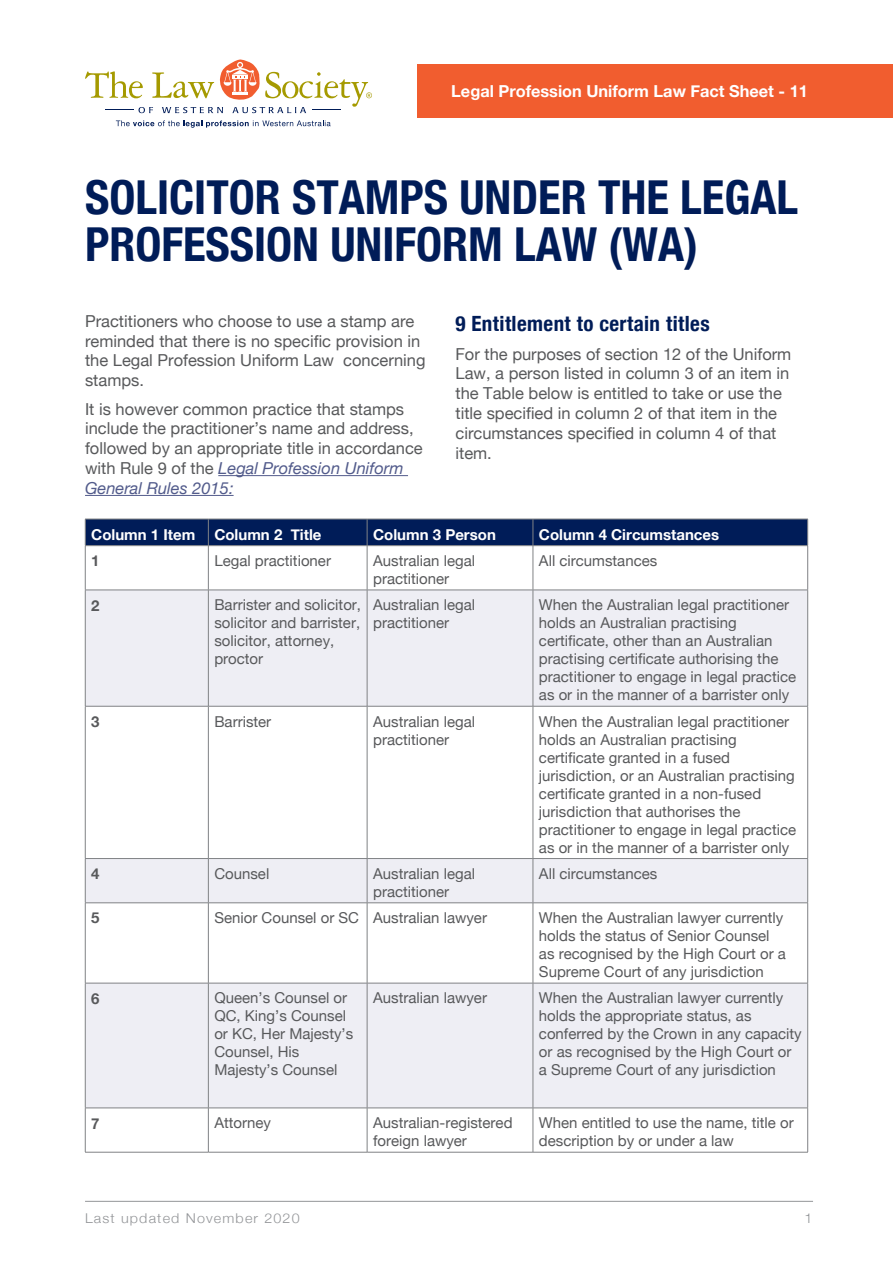
<style>
.page{position:relative;width:893px;height:1263px;background:#fff}
.page>*{position:absolute;margin:0;border:0;box-sizing:border-box;transform-origin:0 0}
.t1{font:700 condensed 46.8px/46.8px "Helvetica Neue";color:#001c58}
.t2{font:700 condensed 21px "Helvetica Neue";letter-spacing:.02em;color:#001c58}
.t3{font:16.5px/19.8px "Helvetica Neue";color:#58595b}
.t4{font:700 16.5px "Helvetica Neue";color:#fff}
.t5{font:15px/18px "Helvetica Neue";color:#58595b}
.t6{font:700 15px "Helvetica Neue";color:#fff}
.t7{font:700 15px "Helvetica Neue";color:#58595b}
.t8{font:300 13.5px "Helvetica Neue";letter-spacing:.08em;color:#939598;scale:1.06 1}
.s1{font-style:italic;color:#525b8b}
</style>
<div class="page">
<svg style="left:116px;top:120px;width:215px;height:8px"></svg>
<svg style="left:85px;top:60px;width:287px;height:53px"></svg>
<div style="left:417px;top:64px;width:476px;height:53px;background:#f15d2f"></div>
<hr style="left:85px;top:1201px;width:728px;height:1px;background:#939598">
<svg style="left:86px;top:546px;width:721px;height:606px"></svg>
<svg style="left:86px;top:591px;width:721px;height:517px;fill:#eeeef4"></svg>
<div style="left:85px;top:519px;width:723px;height:26px;background:#001c58"></div>
<hr style="left:85px;top:545px;width:123px;height:1px;background:#808285">
<hr style="left:85px;top:546px;width:1px;height:44px;background:#808285">
<hr style="left:208px;top:545px;width:159px;height:1px;background:#808285">
<hr style="left:208px;top:546px;width:1px;height:44px;background:#808285">
<hr style="left:367px;top:545px;width:166px;height:1px;background:#808285">
<hr style="left:367px;top:546px;width:1px;height:44px;background:#808285">
<hr style="left:533px;top:545px;width:275px;height:1px;background:#808285">
<hr style="left:533px;top:546px;width:1px;height:44px;background:#808285">
<hr style="left:807px;top:546px;width:1px;height:44px;background:#808285">
<hr style="left:85px;top:590px;width:123px;height:1px;background:#808285">
<hr style="left:85px;top:590px;width:1px;height:116px;background:#808285">
<hr style="left:208px;top:590px;width:159px;height:1px;background:#808285">
<hr style="left:208px;top:590px;width:1px;height:116px;background:#808285">
<hr style="left:367px;top:590px;width:166px;height:1px;background:#808285">
<hr style="left:367px;top:590px;width:1px;height:116px;background:#808285">
<hr style="left:533px;top:590px;width:275px;height:1px;background:#808285">
<hr style="left:533px;top:590px;width:1px;height:116px;background:#808285">
<hr style="left:807px;top:590px;width:1px;height:116px;background:#808285">
<hr style="left:85px;top:706px;width:123px;height:1px;background:#808285">
<hr style="left:85px;top:706px;width:1px;height:152px;background:#808285">
<hr style="left:208px;top:706px;width:159px;height:1px;background:#808285">
<hr style="left:208px;top:706px;width:1px;height:152px;background:#808285">
<hr style="left:367px;top:706px;width:166px;height:1px;background:#808285">
<hr style="left:367px;top:706px;width:1px;height:152px;background:#808285">
<hr style="left:533px;top:706px;width:275px;height:1px;background:#808285">
<hr style="left:533px;top:706px;width:1px;height:152px;background:#808285">
<hr style="left:807px;top:706px;width:1px;height:152px;background:#808285">
<hr style="left:85px;top:858px;width:123px;height:1px;background:#808285">
<hr style="left:85px;top:859px;width:1px;height:43px;background:#808285">
<hr style="left:208px;top:858px;width:159px;height:1px;background:#808285">
<hr style="left:208px;top:859px;width:1px;height:43px;background:#808285">
<hr style="left:367px;top:858px;width:166px;height:1px;background:#808285">
<hr style="left:367px;top:859px;width:1px;height:43px;background:#808285">
<hr style="left:533px;top:858px;width:275px;height:1px;background:#808285">
<hr style="left:533px;top:859px;width:1px;height:43px;background:#808285">
<hr style="left:807px;top:859px;width:1px;height:43px;background:#808285">
<hr style="left:85px;top:902px;width:123px;height:1px;background:#808285">
<hr style="left:85px;top:903px;width:1px;height:80px;background:#808285">
<hr style="left:208px;top:902px;width:159px;height:1px;background:#808285">
<hr style="left:208px;top:903px;width:1px;height:80px;background:#808285">
<hr style="left:367px;top:902px;width:166px;height:1px;background:#808285">
<hr style="left:367px;top:903px;width:1px;height:80px;background:#808285">
<hr style="left:533px;top:902px;width:275px;height:1px;background:#808285">
<hr style="left:533px;top:903px;width:1px;height:80px;background:#808285">
<hr style="left:807px;top:903px;width:1px;height:80px;background:#808285">
<hr style="left:85px;top:983px;width:123px;height:1px;background:#808285">
<hr style="left:85px;top:983px;width:1px;height:125px;background:#808285">
<hr style="left:208px;top:983px;width:159px;height:1px;background:#808285">
<hr style="left:208px;top:983px;width:1px;height:125px;background:#808285">
<hr style="left:367px;top:983px;width:166px;height:1px;background:#808285">
<hr style="left:367px;top:983px;width:1px;height:125px;background:#808285">
<hr style="left:533px;top:983px;width:275px;height:1px;background:#808285">
<hr style="left:533px;top:983px;width:1px;height:125px;background:#808285">
<hr style="left:807px;top:983px;width:1px;height:125px;background:#808285">
<hr style="left:85px;top:1108px;width:123px;height:1px;background:#808285">
<hr style="left:85px;top:1108px;width:1px;height:44px;background:#808285">
<hr style="left:208px;top:1108px;width:159px;height:1px;background:#808285">
<hr style="left:208px;top:1108px;width:1px;height:44px;background:#808285">
<hr style="left:367px;top:1108px;width:166px;height:1px;background:#808285">
<hr style="left:367px;top:1108px;width:1px;height:44px;background:#808285">
<hr style="left:533px;top:1108px;width:275px;height:1px;background:#808285">
<hr style="left:533px;top:1108px;width:1px;height:44px;background:#808285">
<hr style="left:807px;top:1108px;width:1px;height:44px;background:#808285">
<hr style="left:85px;top:1152px;width:123px;height:1px;background:#808285">
<hr style="left:208px;top:1152px;width:159px;height:1px;background:#808285">
<hr style="left:367px;top:1152px;width:166px;height:1px;background:#808285">
<hr style="left:533px;top:1152px;width:275px;height:1px;background:#808285">
<hr style="left:218px;top:475px;width:190px;height:1px;background:#525b8b">
<hr style="left:85px;top:495px;width:149px;height:1px;background:#525b8b">
<p class="t4" style="left:451px;top:81px;width:358px">Legal Profession Uniform Law Fact Sheet - 11</p>
<h1 class="t1" style="left:85px;top:173px;width:715px">SOLICITOR STAMPS UNDER THE LEGAL<br>PROFESSION UNIFORM LAW (WA)</h1>
<p class="t3" style="left:85px;top:311px;width:342px">Practitioners who choose to use a stamp are reminded that there is no specific provision in the Legal Profession Uniform Law concerning stamps.</p>
<p class="t3" style="left:85px;top:399px;width:339px">It is however common practice that stamps include the practitioner’s name and address, followed by an appropriate title in accordance with Rule 9 of the <span class="s1">Legal Profession Uniform General Rules 2015:</span></p>
<h2 class="t2" style="left:455px;top:311px;width:256px">9 Entitlement to certain titles</h2>
<p class="t3" style="left:455px;top:344px;width:337px">For the purposes of section 12 of the Uniform Law, a person listed in column 3 of an item in the Table below is entitled to take or use the title specified in column 2 of that item in the circumstances specified in column 4 of that item.</p>
<p class="t6" style="left:91px;top:525px;width:106px">Column 1 Item</p>
<p class="t6" style="left:214px;top:525px;width:109px">Column 2 Title</p>
<p class="t6" style="left:373px;top:525px;width:124px">Column 3 Person</p>
<p class="t6" style="left:539px;top:525px;width:182px">Column 4 Circumstances</p>
<p class="t7" style="left:91px;top:552px;width:10px">1</p>
<p class="t5" style="left:214px;top:551px;width:118px">Legal practitioner</p>
<p class="t5" style="left:373px;top:551px;width:103px">Australian legal practitioner</p>
<p class="t5" style="left:539px;top:551px;width:120px">All circumstances</p>
<p class="t7" style="left:91px;top:596px;width:10px">2</p>
<p class="t5" style="left:214px;top:596px;width:148px">Barrister and solicitor, solicitor and barrister, solicitor, attorney, proctor</p>
<p class="t5" style="left:373px;top:596px;width:103px">Australian legal practitioner</p>
<p class="t5" style="left:539px;top:596px;width:259px">When the Australian legal practitioner holds an Australian practising certificate, other than an Australian practising certificate authorising the practitioner to engage in legal practice as or in the manner of a barrister only</p>
<p class="t7" style="left:91px;top:712px;width:10px">3</p>
<p class="t5" style="left:214px;top:712px;width:58px">Barrister</p>
<p class="t5" style="left:373px;top:712px;width:103px">Australian legal practitioner</p>
<p class="t5" style="left:539px;top:712px;width:259px">When the Australian legal practitioner holds an Australian practising certificate granted in a fused jurisdiction, or an Australian practising certificate granted in a non-fused jurisdiction that authorises the practitioner to engage in legal practice as or in the manner of a barrister only</p>
<p class="t7" style="left:91px;top:864px;width:10px">4</p>
<p class="t5" style="left:214px;top:864px;width:57px">Counsel</p>
<p class="t5" style="left:373px;top:864px;width:103px">Australian legal practitioner</p>
<p class="t5" style="left:539px;top:864px;width:120px">All circumstances</p>
<p class="t7" style="left:91px;top:909px;width:10px">5</p>
<p class="t5" style="left:214px;top:908px;width:274px">Senior Counsel or SC Australian lawyer</p>
<p class="t5" style="left:539px;top:908px;width:248px">When the Australian lawyer currently holds the status of Senior Counsel as recognised by the High Court or a Supreme Court of any jurisdiction</p>
<p class="t7" style="left:91px;top:989px;width:10px">6</p>
<p class="t5" style="left:214px;top:989px;width:140px">Queen’s Counsel or<br>QC, King’s Counsel or KC, Her Majesty’s<br>Counsel, His<br>Majesty’s Counsel</p>
<p class="t5" style="left:373px;top:989px;width:115px">Australian lawyer</p>
<p class="t5" style="left:539px;top:989px;width:264px">When the Australian lawyer currently holds the appropriate status, as conferred by the Crown in any capacity or as recognised by the High Court or a Supreme Court of any jurisdiction</p>
<p class="t7" style="left:91px;top:1114px;width:10px">7</p>
<p class="t5" style="left:214px;top:1114px;width:58px">Attorney</p>
<p class="t5" style="left:373px;top:1114px;width:141px">Australian-registered foreign lawyer</p>
<p class="t5" style="left:539px;top:1114px;width:256px">When entitled to use the name, title or description by or under a law</p>
<p class="t8" style="left:85px;top:1209px;width:204px">Last updated November 2020</p>
<p class="t8" style="left:804px;top:1209px;width:9px">1</p>
</div>
